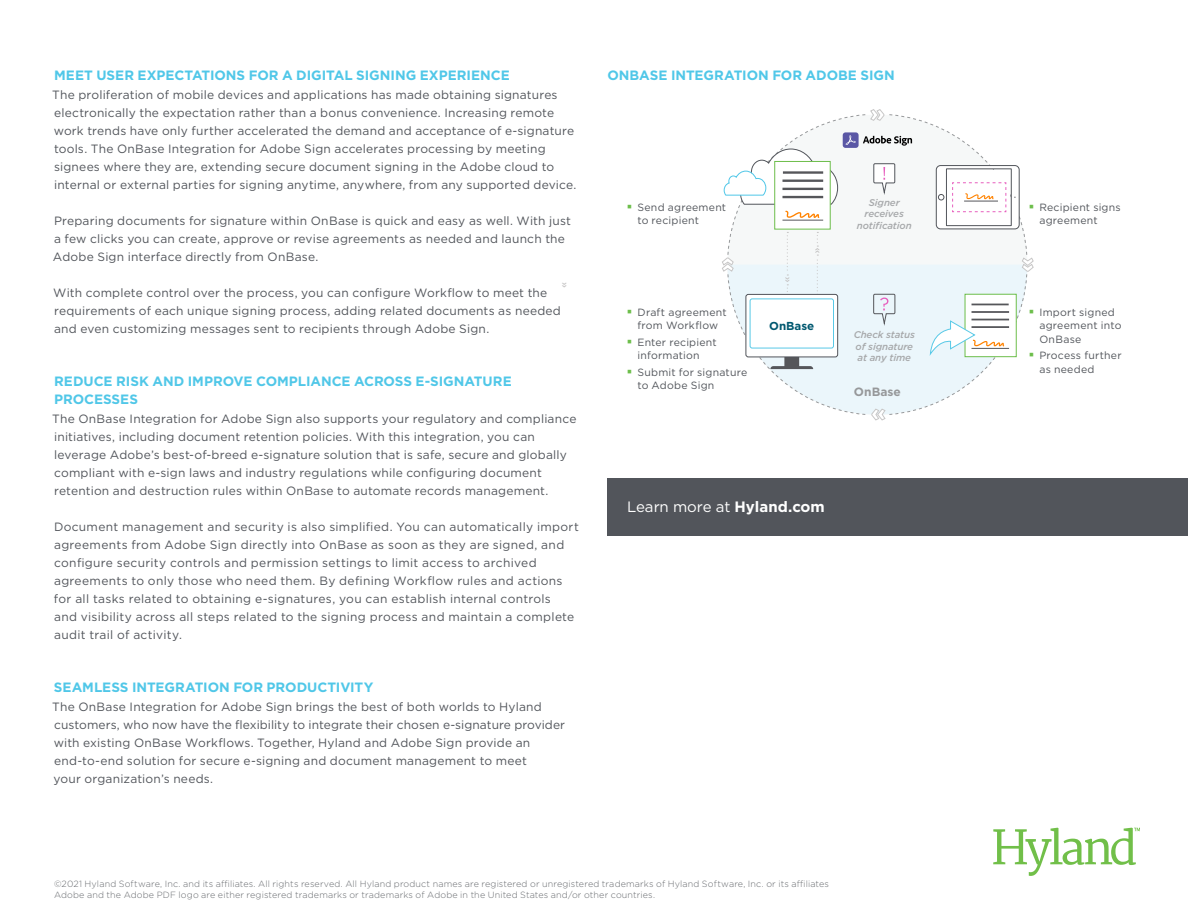
<style>
.page{position:relative;width:1188px;height:918px;background:#fff}
.page>*{position:absolute;margin:0;border:0;box-sizing:border-box;transform-origin:0 0}
.t1{font:15px "Gotham";letter-spacing:-.005em;color:#fff}
.t2{font:700 13.5px/18px "Gotham";letter-spacing:-.005em;color:#50c7e8}
.t3{font:12px/18px "Gotham";letter-spacing:.015em;color:#52555b}
.t4{font:700 12px "Gotham";color:#96989a}
.t5{font:700 11.55px "Gotham";color:#005870}
.t6{font:10.5px/13.5px "Gotham";letter-spacing:.02em;color:#52555b}
.t7{font:italic 500 9.75px/11.7px "Gotham";letter-spacing:-.01em;color:#a7a9ab}
.t8{font:500 9.75px "Gotham";color:#c8c7c7}
.t9{font:300 9px/10.8px "Gotham";letter-spacing:.02em;color:#686b6f}
.s1{font-weight:700}
</style>
<div class="page">
<svg style="left:993px;top:828px;width:147px;height:48px"></svg>
<div style="left:608px;top:478px;width:580px;height:58px;background:#52555b"></div>
<svg style="left:722px;top:109px;width:312px;height:312px"></svg>
<p class="t2" style="left:54px;top:66px;width:457px">MEET USER EXPECTATIONS FOR A DIGITAL SIGNING EXPERIENCE</p>
<p class="t3" style="left:52px;top:85px;width:526px">The proliferation of mobile devices and applications has made obtaining signatures electronically the expectation rather than a bonus convenience. Increasing remote work trends have only further accelerated the demand and acceptance of e-signature tools. The OnBase Integration for Adobe Sign accelerates processing by meeting signees where they are, extending secure document signing in the Adobe cloud to internal or external parties for signing anytime, anywhere, from any supported device.</p>
<p class="t3" style="left:53px;top:211px;width:520px">Preparing documents for signature within OnBase is quick and easy as well. With just a few clicks you can create, approve or revise agreements as needed and launch the<br>Adobe Sign interface directly from OnBase.</p>
<p class="t3" style="left:53px;top:283px;width:509px">With complete control over the process, you can configure Workflow to meet the requirements of each unique signing process, adding related documents as needed and even customizing messages sent to recipients through Adobe Sign.</p>
<p class="t8" style="left:572px;top:282px;width:7px;rotate:90deg">»</p>
<p class="t2" style="left:54px;top:372px;width:459px">REDUCE RISK AND IMPROVE COMPLIANCE ACROSS E-SIGNATURE<br>PROCESSES</p>
<p class="t3" style="left:52px;top:409px;width:526px">The OnBase Integration for Adobe Sign also supports your regulatory and compliance initiatives, including document retention policies. With this integration, you can leverage Adobe’s best-of-breed e-signature solution that is safe, secure and globally compliant with e-sign laws and industry regulations while configuring document retention and destruction rules within OnBase to automate records management.</p>
<p class="t3" style="left:54px;top:517px;width:526px">Document management and security is also simplified. You can automatically import agreements from Adobe Sign directly into OnBase as soon as they are signed, and configure security controls and permission settings to limit access to archived agreements to only those who need them. By defining Workflow rules and actions for all tasks related to obtaining e-signatures, you can establish internal controls<br>and visibility across all steps related to the signing process and maintain a complete audit trail of activity.</p>
<p class="t2" style="left:54px;top:678px;width:321px">SEAMLESS INTEGRATION FOR PRODUCTIVITY</p>
<p class="t3" style="left:52px;top:697px;width:514px">The OnBase Integration for Adobe Sign brings the best of both worlds to Hyland customers, who now have the flexibility to integrate their chosen e-signature provider with existing OnBase Workflows. Together, Hyland and Adobe Sign provide an end-to-end solution for secure e-signing and document management to meet<br>your organization’s needs.</p>
<p class="t2" style="left:608px;top:66px;width:289px">ONBASE INTEGRATION FOR ADOBE SIGN</p>
<p class="t7" style="left:857px;top:196px;width:56px;text-align:center">Signer receives notification</p>
<p class="t6" style="left:638px;top:200px;width:90px">Send agreement to recipient</p>
<p class="t6" style="left:1039px;top:200px;width:83px">Recipient signs agreement</p>
<p class="t6" style="left:638px;top:305px;width:91px">Draft agreement from Workflow</p>
<p class="t6" style="left:638px;top:335px;width:81px">Enter recipient information</p>
<p class="t6" style="left:638px;top:365px;width:111px">Submit for signature to Adobe Sign</p>
<p class="t5" style="left:769px;top:318px;width:47px">OnBase</p>
<p class="t7" style="left:854px;top:328px;width:63px">Check status of signature at any time</p>
<p class="t4" style="left:854px;top:383px;width:48px">OnBase</p>
<p class="t1" style="left:627px;top:497px;width:199px">Learn more at <span class="s1">Hyland.com</span></p>
<p class="t6" style="left:1039px;top:305px;width:84px">Import signed agreement into<br>OnBase</p>
<p class="t6" style="left:1039px;top:348px;width:84px">Process further as needed</p>
<p class="t9" style="left:54px;top:879px;width:777px">©2021 Hyland Software, Inc. and its affiliates. All rights reserved. All Hyland product names are registered or unregistered trademarks of Hyland Software, Inc. or its affiliates<br>Adobe and the Adobe PDF logo are either registered trademarks or trademarks of Adobe in the United States and/or other countries.</p>
</div>
